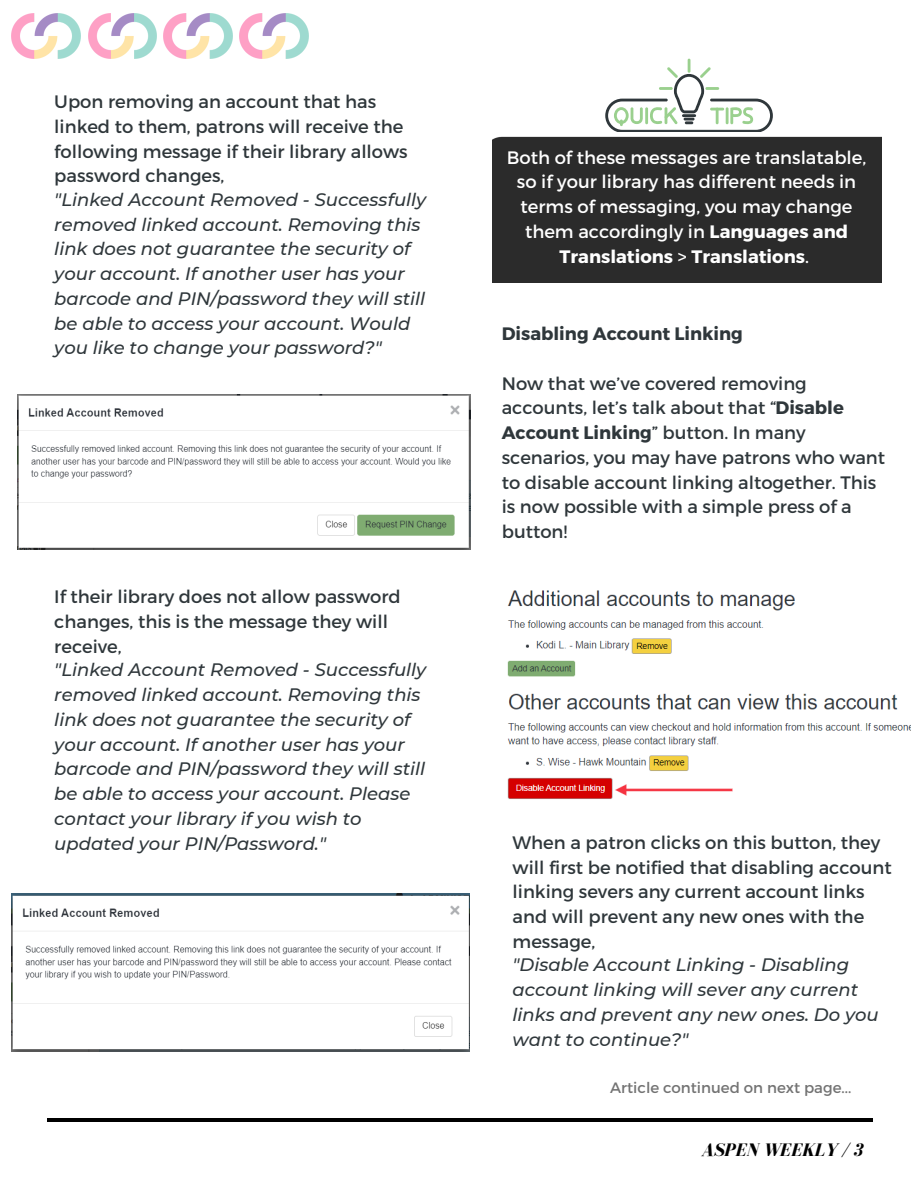
<style>
.page{position:relative;width:918px;height:1188px;background:#fff}
.page>*{position:absolute;margin:0;border:0;box-sizing:border-box;transform-origin:0 0}
.t1{font:italic 700 18.75px "Bodoni FLF";color:#000}
.t2{font:italic 500 18px/24.8px "Montserrat";color:#2f373b}
.t3{font:18px/24.8px "Montserrat";color:#2f373b}
.t4{font:18px/24.8px "Montserrat";color:#fff;text-align:center}
.t5{font:700 18px "Montserrat";color:#2f373b}
.t6{font:15px "Montserrat";color:#737373}
.s1{font-weight:700}
</style>
<div class="page">
<hr style="left:47px;top:1118px;width:826px;height:4px;background:#000">
<img style="left:18px;top:395px;width:452px;height:154px">
<img style="left:12px;top:893px;width:458px;height:159px">
<svg style="left:605px;top:59px;width:168px;height:73px"></svg>
<div style="left:492px;top:136px;width:389px;height:147px;background:#2b2b2b"></div>
<img style="left:507px;top:590px;width:403px;height:209px">
<img style="left:12px;top:13px;width:68px;height:45px">
<img style="left:88px;top:13px;width:69px;height:45px">
<img style="left:164px;top:13px;width:68px;height:45px">
<img style="left:240px;top:13px;width:69px;height:45px">
<p class="t3" style="left:54px;top:88px;width:355px">Upon removing an account that has linked to them, patrons will receive the following message if their library allows password changes,</p>
<p class="t2" style="left:54px;top:187px;width:373px">"Linked Account Removed - Successfully removed linked account. Removing this link does not guarantee the security of your account. If another user has your barcode and PIN/password they will still be able to access your account. Would you like to change your password?"</p>
<p class="t3" style="left:54px;top:583px;width:348px">If their library does not allow password changes, this is the message they will receive,</p>
<p class="t2" style="left:54px;top:657px;width:373px">"Linked Account Removed - Successfully removed linked account. Removing this link does not guarantee the security of your account. If another user has your barcode and PIN/password they will still be able to access your account. Please contact your library if you wish to updated your PIN/Password."</p>
<p class="t4" style="left:507px;top:144px;width:361px">Both of these messages are translatable, so if your library has different needs in terms of messaging, you may change them accordingly in <span class="s1">Languages and Translations</span> &gt; <span class="s1">Translations</span>.</p>
<p class="t5" style="left:502px;top:322px;width:243px">Disabling Account Linking</p>
<p class="t3" style="left:502px;top:370px;width:385px">Now that we’ve covered removing accounts, let’s talk about that “<span class="s1">Disable Account Linking</span>” button. In many scenarios, you may have patrons who want to disable account linking altogether. This is now possible with a simple press of a button!</p>
<p class="t3" style="left:513px;top:829px;width:381px">When a patron clicks on this button, they will first be notified that disabling account linking severs any current account links and will prevent any new ones with the message,</p>
<p class="t2" style="left:513px;top:953px;width:368px">"Disable Account Linking - Disabling account linking will sever any current links and prevent any new ones. Do you want to continue?"</p>
<p class="t6" style="left:610px;top:1078px;width:243px">Article continued on next page...</p>
<p class="t1" style="left:701px;top:1140px;width:165px">ASPEN WEEKLY / 3</p>
</div>
